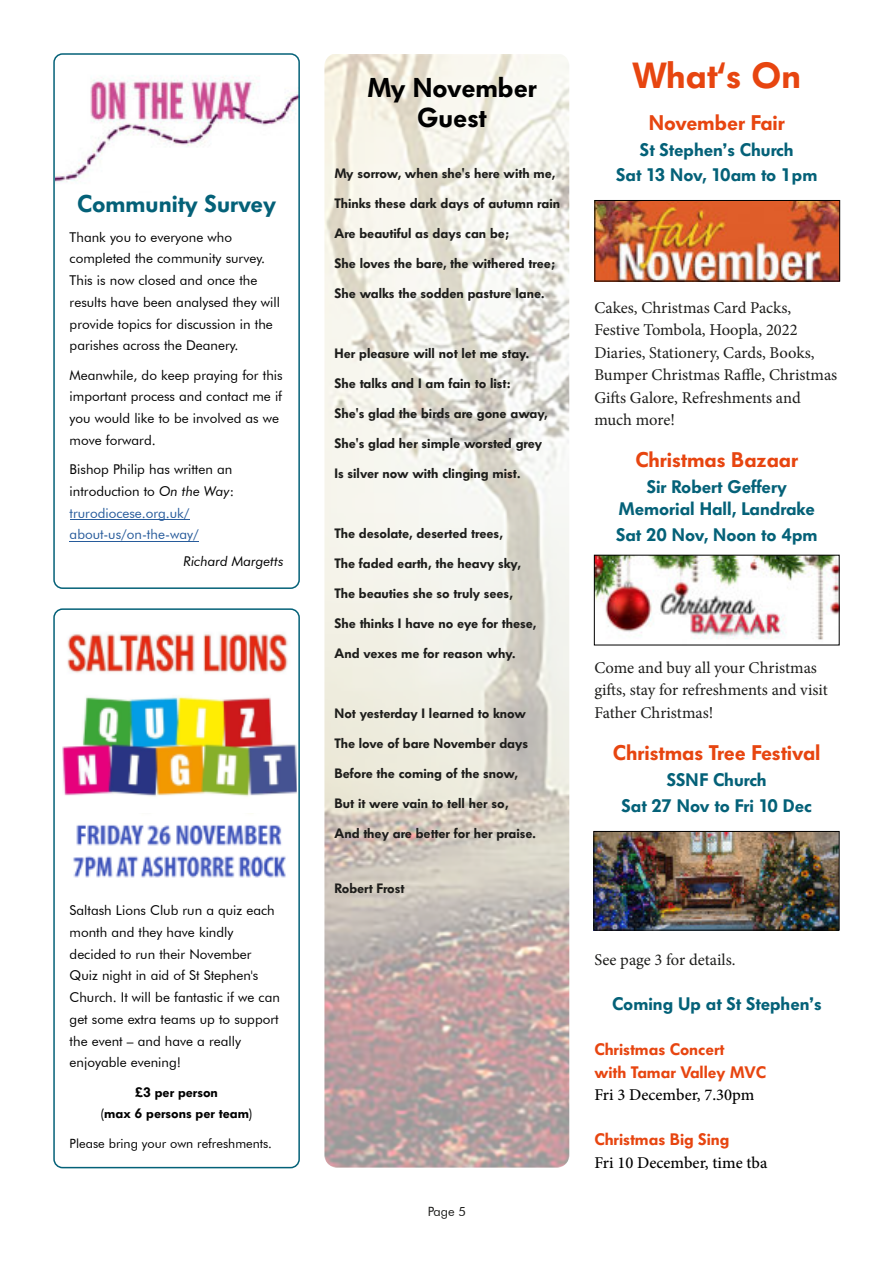
<style>
.page{position:relative;width:894px;height:1263px;background:#fff}
.page>*{position:absolute;margin:0;border:0;box-sizing:border-box;transform-origin:0 0}
.t1{font:600 36px "Futura BQ";color:#e74510}
.t2{font:600 27px/30px "Futura BQ";color:#000;text-align:center}
.t3{font:600 24px "Futura BQ";color:#046178}
.t4{font:600 21px "Futura BQ";color:#e74510}
.t5{font:600 18px/25.8px "Futura BQ";color:#046178;text-align:center}
.t6{font:16.5px/22.5px "Minion Pro";letter-spacing:-.005em;color:#1d1d1b}
.t7{font:600 16.5px/22.5px "Futura BQ";color:#e74510}
.t8{font:500 16.5px "Minion Pro";color:#000}
.t9{font:600 13.5px "Futura BQ";color:#1d1d1b}
.t10{font:13.5px/21.8px "Futura BT";color:#000}
.t11{font:13.5px/21.8px "Futura BT";color:#275b9b}
.t12{font:600 13.5px/21.8px "Futura BQ";color:#000;text-align:center}
.t13{font:italic 13.5px "Futura BT";color:#000}
.t14{font:12.75px "Futura BT";color:#000}
.t15{font:12.75px "Futura BT";color:#1d1d1b}
.s1{color:#000}
.s2{font-style:italic;color:#000}
</style>
<div class="page">
<img style="left:56px;top:75px;width:241px;height:107px">
<img style="left:73px;top:813px;width:213px;height:65px">
<img style="left:595px;top:833px;width:242px;height:95px">
<div style="left:593px;top:831px;width:246px;height:99px;border:1px solid #000"></div>
<img style="left:595px;top:557px;width:242px;height:83px">
<div style="left:593px;top:555px;width:246px;height:90px;border:1px solid #000"></div>
<img style="left:596px;top:202px;width:241px;height:77px">
<div style="left:594px;top:200px;width:245px;height:81px;border:1px solid #000"></div>
<img style="left:324px;top:55px;width:245px;height:1113px;border-radius:12px">
<div style="left:53px;top:53px;width:247px;height:536px;border:2px solid #046178;border-radius:9px"></div>
<hr style="left:70px;top:519px;width:119px;height:1px;background:#275b9b">
<hr style="left:70px;top:541px;width:129px;height:1px;background:#275b9b">
<div style="left:53px;top:608px;width:247px;height:560px;border:2px solid #046178;border-radius:9px"></div>
<img style="left:62px;top:696px;width:234px;height:101px">
<img style="left:67px;top:634px;width:221px;height:39px">
<h3 class="t3" style="left:77px;top:194px;width:200px">Community Survey</h3>
<p class="t10" style="left:70px;top:227px;width:212px">Thank you to everyone who completed the community survey.<br>This is now closed and once the results have been analysed they will provide topics for discussion in the parishes across the Deanery.</p>
<p class="t10" style="left:70px;top:365px;width:214px">Meanwhile, do keep praying for this important process and contact me if you would like to be involved as we move forward.</p>
<p class="t11" style="left:70px;top:460px;width:166px"><span class="s1">Bishop Philip has written an introduction to</span> <span class="s2">On the Way</span><span class="s1">: </span>trurodiocese.org.uk/ about-us/on-the-way/</p>
<p class="t13" style="left:183px;top:555px;width:101px">Richard Margetts</p>
<p class="t10" style="left:70px;top:901px;width:212px">Saltash Lions Club run a quiz each month and they have kindly decided to run their November<br>Quiz night in aid of St Stephen's<br>Church. It will be fantastic if we can get some extra teams up to support the event – and have a really enjoyable evening!</p>
<p class="t12" style="left:101px;top:1082px;width:153px">£3 per person<br>(max 6 persons per team)</p>
<p class="t14" style="left:70px;top:1138px;width:204px">Please bring your own refreshments.</p>
<h2 class="t2" style="left:367px;top:74px;width:171px">My November<br>Guest</h2>
<p class="t9" style="left:334px;top:168px;width:222px">My sorrow, when she's here with me,</p>
<p class="t9" style="left:334px;top:198px;width:227px">Thinks these dark days of autumn rain</p>
<p class="t9" style="left:334px;top:228px;width:176px">Are beautiful as days can be;</p>
<p class="t9" style="left:334px;top:258px;width:222px">She loves the bare, the withered tree;</p>
<p class="t9" style="left:334px;top:288px;width:211px">She walks the sodden pasture lane.</p>
<p class="t9" style="left:334px;top:348px;width:196px">Her pleasure will not let me stay.</p>
<p class="t9" style="left:334px;top:378px;width:177px">She talks and I am fain to list:</p>
<p class="t9" style="left:334px;top:408px;width:214px">She's glad the birds are gone away,</p>
<p class="t9" style="left:334px;top:438px;width:209px">She's glad her simple worsted grey</p>
<p class="t9" style="left:334px;top:468px;width:187px">Is silver now with clinging mist.</p>
<p class="t9" style="left:334px;top:528px;width:170px">The desolate, deserted trees,</p>
<p class="t9" style="left:334px;top:558px;width:188px">The faded earth, the heavy sky,</p>
<p class="t9" style="left:334px;top:588px;width:180px">The beauties she so truly sees,</p>
<p class="t9" style="left:334px;top:618px;width:203px">She thinks I have no eye for these,</p>
<p class="t9" style="left:334px;top:648px;width:183px">And vexes me for reason why.</p>
<p class="t9" style="left:334px;top:708px;width:193px">Not yesterday I learned to know</p>
<p class="t9" style="left:334px;top:738px;width:195px">The love of bare November days</p>
<p class="t9" style="left:334px;top:768px;width:185px">Before the coming of the snow,</p>
<p class="t9" style="left:334px;top:798px;width:175px">But it were vain to tell her so,</p>
<p class="t9" style="left:334px;top:828px;width:203px">And they are better for her praise.</p>
<p class="t9" style="left:334px;top:883px;width:71px">Robert Frost</p>
<p class="t15" style="left:427px;top:1206px;width:40px">Page 5</p>
<h1 class="t1" style="left:632px;top:61px;width:170px">What‘s On</h1>
<h3 class="t4" style="left:648px;top:114px;width:138px">November Fair</h3>
<h3 class="t5" style="left:616px;top:138px;width:202px">St Stephen’s Church<br>Sat 13 Nov, 10am to 1pm</h3>
<p class="t6" style="left:594px;top:298px;width:244px">Cakes, Christmas Card Packs,<br>Festive Tombola, Hoopla, 2022<br>Diaries, Stationery, Cards, Books,<br>Bumper Christmas Raffle, Christmas<br>Gifts Galore, Refreshments and much more!</p>
<h3 class="t4" style="left:635px;top:452px;width:164px">Christmas Bazaar</h3>
<h3 class="t5" style="left:618px;top:477px;width:198px;line-height:21.6px">Sir Robert Geffery<br>Memorial Hall, Landrake</h3>
<h3 class="t5" style="left:615px;top:523px;width:203px">Sat 20 Nov, Noon to 4pm</h3>
<p class="t6" style="left:594px;top:658px;width:235px">Come and buy all your Christmas gifts, stay for refreshments and visit<br>Father Christmas!</p>
<h3 class="t4" style="left:612px;top:744px;width:209px">Christmas Tree Festival</h3>
<h3 class="t5" style="left:621px;top:768px;width:192px">SSNF Church<br>Sat 27 Nov to Fri 10 Dec</h3>
<p class="t6" style="left:594px;top:950px;width:143px">See page 3 for details.</p>
<h3 class="t5" style="left:611px;top:992px;width:211px">Coming Up at St Stephen’s</h3>
<p class="t7" style="left:594px;top:1039px;width:173px">Christmas Concert<br>with Tamar Valley MVC</p>
<p class="t8" style="left:594px;top:1088px;width:161px">Fri 3 December, 7.30pm</p>
<p class="t7" style="left:594px;top:1129px;width:137px">Christmas Big Sing</p>
<p class="t8" style="left:594px;top:1156px;width:174px">Fri 10 December, time tba</p>
</div>
